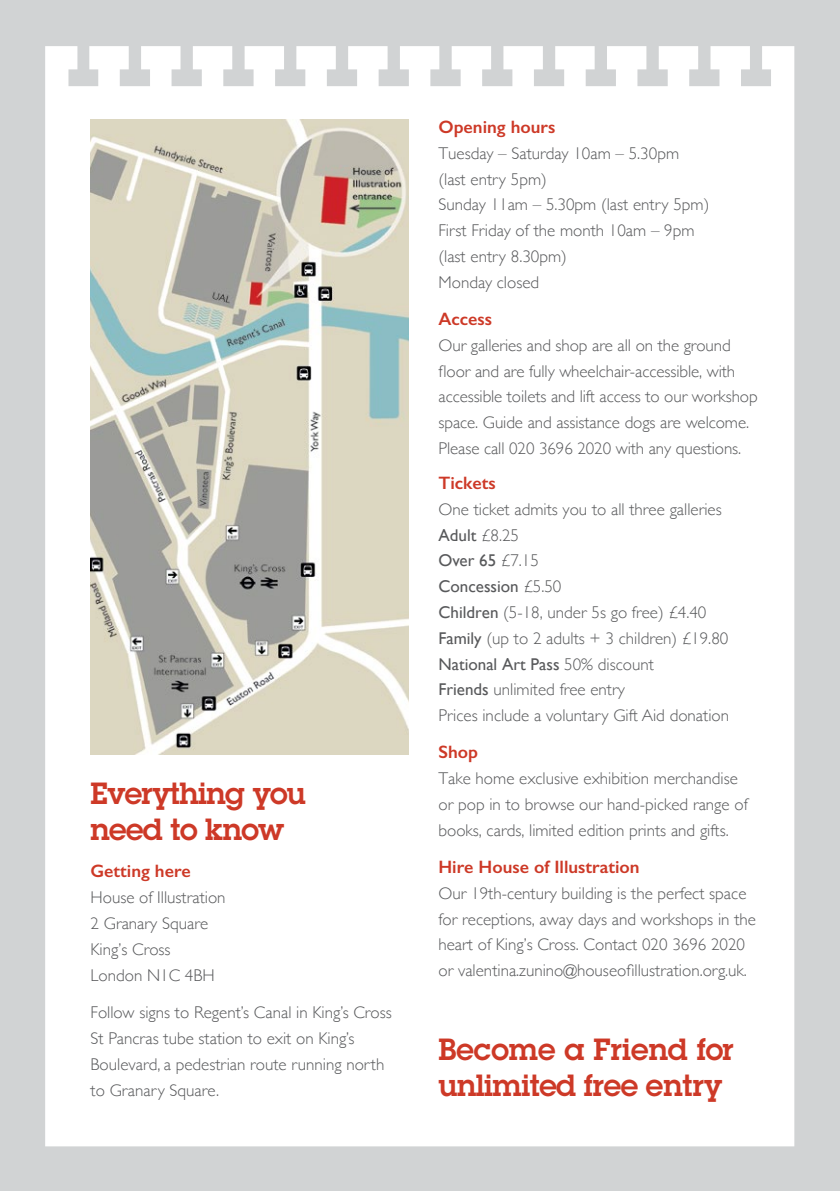
<style>
.page{position:relative;width:840px;height:1191px;background:#fff}
.page>*{position:absolute;margin:0;border:0;box-sizing:border-box;transform-origin:0 0}
.t1{font:600 30px/36px "Lubalin Graph Std";color:#cd3927}
.t2{font:600 30px/36px "Lubalin Graph Std";letter-spacing:-.02em;color:#cd3927}
.t3{font:600 18px "Gill Sans";color:#cd3927}
.t4{font:300 17px/25.8px "Gill Sans";color:#58595b}
.s1{font-weight:400}
</style>
<div class="page">
<div style="left:0;top:0;width:839px;height:1191px;background:#d1d3d4"></div>
<div style="left:45px;top:46px;width:748px;height:1100px;background:#fff"></div>
<img style="left:90px;top:120px;width:319px;height:634px">
<h1 class="t2" style="left:90px;top:775px;width:217px">Everything you need to know</h1>
<p class="t3" style="left:90px;top:860px;width:102px">Getting here</p>
<p class="t4" style="left:90px;top:884px;width:136px">House of Illustration<br>2 Granary Square<br>King’s Cross<br>London N1C 4BH</p>
<p class="t4" style="left:90px;top:999px;width:303px">Follow signs to Regent’s Canal in King’s Cross St Pancras tube station to exit on King’s Boulevard, a pedestrian route running north to Granary Square.</p>
<p class="t3" style="left:438px;top:116px;width:118px">Opening hours</p>
<p class="t4" style="left:438px;top:139px;width:272px">Tuesday – Saturday 10am – 5.30pm (last entry 5pm)<br>Sunday 11am – 5.30pm (last entry 5pm)<br>First Friday of the month 10am – 9pm (last entry 8.30pm)<br>Monday closed</p>
<p class="t3" style="left:438px;top:308px;width:55px">Access</p>
<p class="t4" style="left:438px;top:331px;width:320px">Our galleries and shop are all on the ground floor and are fully wheelchair-accessible, with accessible toilets and lift access to our workshop space. Guide and assistance dogs are welcome.<br>Please call 020 3696 2020 with any questions.</p>
<p class="t3" style="left:438px;top:472px;width:59px">Tickets</p>
<p class="t4" style="left:438px;top:495px;width:292px">One ticket admits you to all three galleries<br><span class="s1">Adult</span> £8.25<br><span class="s1">Over 65</span> £7.15<br><span class="s1">Concession</span> £5.50<br><span class="s1">Children</span> (5-18, under 5s go free) £4.40<br><span class="s1">Family</span> (up to 2 adults + 3 children) £19.80<br><span class="s1">National Art Pass</span> 50% discount<br><span class="s1">Friends</span> unlimited free entry<br>Prices include a voluntary Gift Aid donation</p>
<p class="t3" style="left:438px;top:741px;width:41px">Shop</p>
<p class="t4" style="left:438px;top:765px;width:310px">Take home exclusive exhibition merchandise or pop in to browse our hand-picked range of books, cards, limited edition prints and gifts.</p>
<p class="t3" style="left:438px;top:856px;width:202px">Hire House of Illustration</p>
<p class="t4" style="left:438px;top:879px;width:319px">Our 19th-century building is the perfect space for receptions, away days and workshops in the heart of King’s Cross. Contact 020 3696 2020 or valentina.zunino@houseofillustration.org.uk.</p>
<h1 class="t1" style="left:438px;top:1031px;width:297px">Become a Friend for unlimited free entry</h1>
</div>
